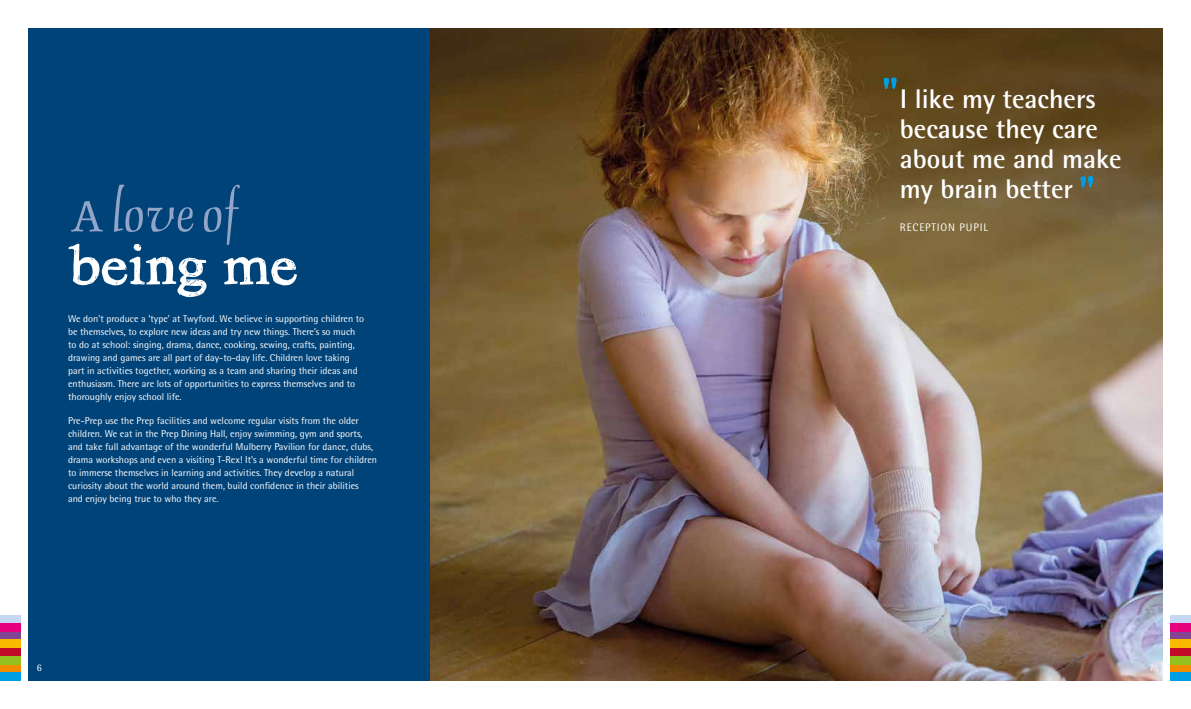
<style>
.page{position:relative;width:1191px;height:709px;background:#fff}
.page>*{position:absolute;margin:0;border:0;box-sizing:border-box;transform-origin:0 0}
.t1{font:62px "OPTI Delphin One";color:#92a4c7}
.t2{font:59px "Hand Scribble Sketch Times";color:#fff}
.t3{font:700 27px/30px "Rotis Semi Sans Std";color:#fff}
.t4{font:11px "Rotis Semi Sans Std";letter-spacing:.075em;color:#fff}
.t5{font:10px/13px "Rotis Semi Sans Std";color:#fff}
</style>
<div class="page">
<div style="left:0;top:615px;width:21px;height:8px;background:#c6d8f1"></div>
<div style="left:0;top:631px;width:21px;height:8px;background:#814594"></div>
<div style="left:0;top:648px;width:21px;height:8px;background:#c10a27"></div>
<div style="left:0;top:664px;width:21px;height:8px;background:#f28c00"></div>
<div style="left:0;top:623px;width:21px;height:8px;background:#e6007d"></div>
<div style="left:0;top:639px;width:21px;height:9px;background:#fbba00"></div>
<div style="left:0;top:656px;width:21px;height:8px;background:#95c11f"></div>
<div style="left:0;top:672px;width:21px;height:8px;background:#009fe3"></div>
<div style="left:1169px;top:615px;width:22px;height:8px;background:#c6d8f1"></div>
<div style="left:1169px;top:631px;width:22px;height:8px;background:#814594"></div>
<div style="left:1169px;top:648px;width:22px;height:8px;background:#c10a27"></div>
<div style="left:1169px;top:664px;width:22px;height:8px;background:#f28c00"></div>
<div style="left:1169px;top:623px;width:22px;height:8px;background:#e6007d"></div>
<div style="left:1169px;top:639px;width:22px;height:9px;background:#fbba00"></div>
<div style="left:1169px;top:656px;width:22px;height:8px;background:#95c11f"></div>
<div style="left:1169px;top:672px;width:22px;height:8px;background:#009fe3"></div>
<img style="left:429px;top:28px;width:733px;height:652px">
<div style="left:28px;top:28px;width:401px;height:652px;background:#004379"></div>
<svg style="left:1080px;top:176px;width:13px;height:11px"></svg>
<svg style="left:884px;top:77px;width:12px;height:12px"></svg>
<h1 class="t1" style="left:68px;top:185px;width:172px">A love of</h1>
<h2 class="t2" style="left:68px;top:230px;width:231px">being me</h2>
<p class="t5" style="left:68px;top:312px;width:298px">We don’t produce a ‘type’ at Twyford. We believe in supporting children to be themselves, to explore new ideas and try new things. There’s so much to do at school: singing, drama, dance, cooking, sewing, crafts, painting, drawing and games are all part of day-to-day life. Children love taking part in activities together, working as a team and sharing their ideas and enthusiasm. There are lots of opportunities to express themselves and to thoroughly enjoy school life.</p>
<p class="t5" style="left:68px;top:414px;width:310px">Pre-Prep use the Prep facilities and welcome regular visits from the older children. We eat in the Prep Dining Hall, enjoy swimming, gym and sports, and take full advantage of the wonderful Mulberry Pavilion for dance, clubs, drama workshops and even a visiting T-Rex! It’s a wonderful time for children to immerse themselves in learning and activities. They develop a natural curiosity about the world around them, build confidence in their abilities<br>and enjoy being true to who they are.</p>
<h3 class="t3" style="left:900px;top:83px;width:223px">I like my teachers because they care about me and make my brain better</h3>
<p class="t4" style="left:900px;top:220px;width:90px">RECEPTION PUPIL</p>
<p class="t5" style="left:37px;top:660px;width:7px">6</p>
<p class="t5" style="left:1149px;top:660px;width:7px">7</p>
</div>
